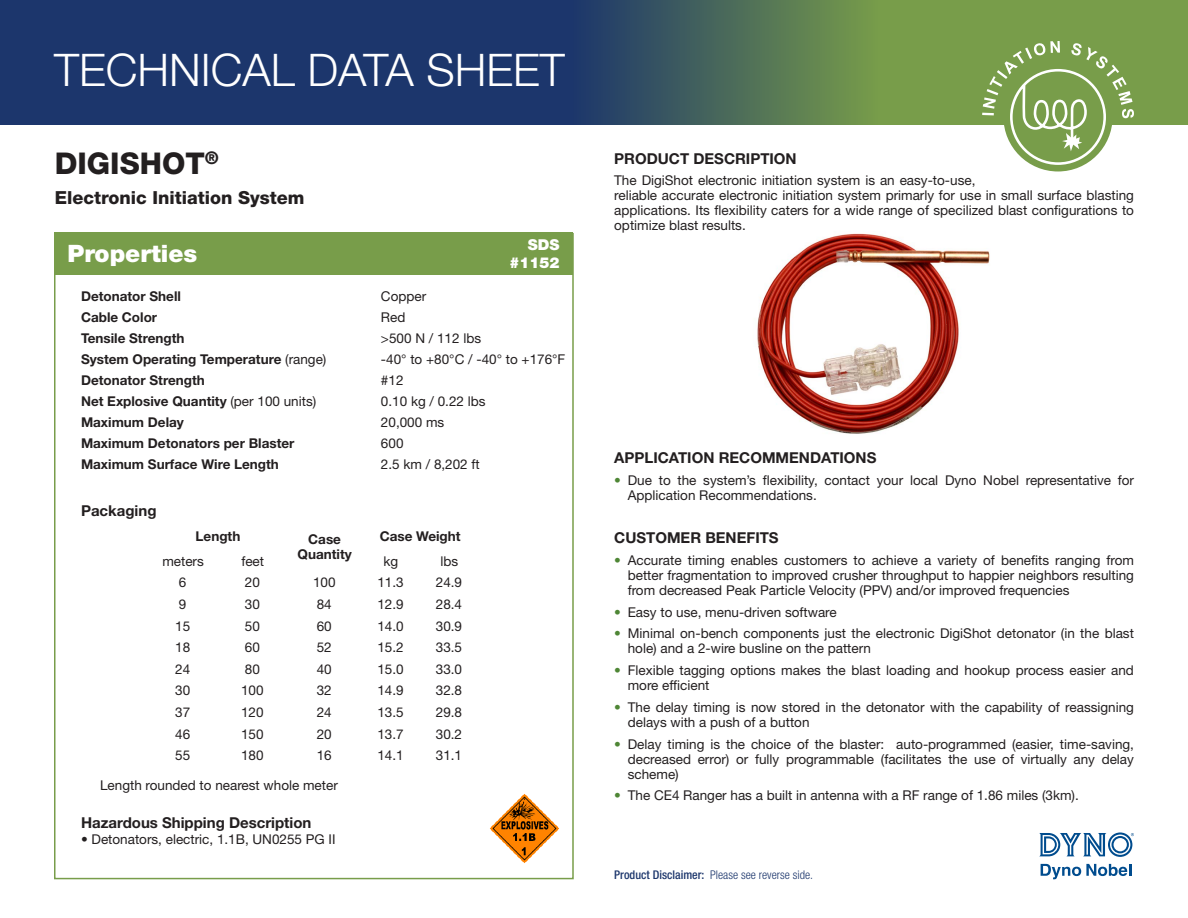
<style>
.page{position:relative;width:1188px;height:918px;background:#fff}
.page>*{position:absolute;margin:0;border:0;box-sizing:border-box;transform-origin:0 0}
.t1{font:300 45px "Helvetica Neue LT Std";color:#fff}
.t2{font:800 30px "Helvetica Neue LT Std";color:#231f20}
.t3{font:900 24px "Helvetica Neue LT Std";color:#fff}
._2__Product_Definiti{font:800 18px "Helvetica Neue LT Std";color:#231f20}
.Heading_1{font:700 15px "Helvetica Neue LT Std";color:#231f20}
.t4{font:900 15px "Helvetica Neue LT Std";color:#fff}
.Heading_1-2{font:13.5px/15px "Helvetica Neue LT Std";color:#231f20}
.Tekniske_spek__10_pk{font:700 13.5px "Helvetica Neue LT Std";color:#231f20}
.Tekniske_spek__10_pk-2{font:13.5px "Helvetica Neue LT Std";color:#231f20}
.Brødtekst__Left_10_p{font:700 13.5px "Helvetica Neue LT Std";color:#231f20}
.Heading_1-3{font:700 13.5px/15px "Helvetica Neue LT Std";color:#231f20;text-align:center}
.Brødtekst__Left_10_p-2{font:13.5px "Helvetica Neue LT Std";color:#231f20}
.t5{font:300 condensed 12px "Helvetica Neue LT Std";color:#1c366c}
.s1{font-weight:400}
.s2{color:#4e8635}
.s3{font-weight:500}
</style>
<div class="page">
<svg style="left:1039px;top:832px;width:95px;height:25px"></svg>
<svg style="left:1041px;top:864px;width:90px;height:15px"></svg>
<div style="left:0;top:0;width:1188px;height:124px;background:#1c366c"></div>
<svg style="left:603px;top:0;width:585px;height:124px;background:#608252"></svg>
<svg style="left:982px;top:41px;width:152px;height:130px"></svg>
<div style="left:54px;top:233px;width:519px;height:42px;background:#789d4a"></div>
<img style="left:757px;top:233px;width:233px;height:201px">
<img style="left:490px;top:794px;width:69px;height:69px">
<h1 class="t1" style="left:54px;top:43px;width:512px">TECHNICAL DATA SHEET</h1>
<p class="t2" style="left:55px;top:146px;width:166px">DIGISHOT<sup>®</sup></p>
<p class="_2__Product_Definiti" style="left:55px;top:187px;width:251px">Electronic Initiation System</p>
<p class="t3" style="left:68px;top:240px;width:131px">Properties</p>
<p class="t4" style="left:528px;top:236px;width:33px">SDS</p>
<p class="t4" style="left:509px;top:254px;width:52px">#1152</p>
<p class="Brødtekst__Left_10_p" style="left:81px;top:288px;width:101px">Detonator Shell</p>
<p class="Brødtekst__Left_10_p-2" style="left:381px;top:289px;width:47px">Copper</p>
<p class="Brødtekst__Left_10_p" style="left:81px;top:309px;width:78px">Cable Color</p>
<p class="Brødtekst__Left_10_p-2" style="left:381px;top:310px;width:26px">Red</p>
<p class="Brødtekst__Left_10_p" style="left:81px;top:330px;width:105px">Tensile Strength</p>
<p class="Brødtekst__Left_10_p-2" style="left:381px;top:331px;width:102px">&gt;500 N / 112 lbs</p>
<p class="Tekniske_spek__10_pk" style="left:81px;top:351px;width:247px">System Operating Temperature <span class="s1">(range)</span></p>
<p class="Tekniske_spek__10_pk-2" style="left:381px;top:352px;width:186px">-40° to +80°C / -40° to +176°F</p>
<p class="Tekniske_spek__10_pk" style="left:81px;top:372px;width:125px">Detonator Strength</p>
<p class="Tekniske_spek__10_pk-2" style="left:381px;top:373px;width:24px">#12</p>
<p class="Tekniske_spek__10_pk" style="left:81px;top:393px;width:237px">Net Explosive Quantity <span class="s1">(per 100 units)</span></p>
<p class="Tekniske_spek__10_pk-2" style="left:381px;top:394px;width:106px">0.10 kg / 0.22 lbs</p>
<p class="Tekniske_spek__10_pk" style="left:81px;top:414px;width:104px">Maximum Delay</p>
<p class="Tekniske_spek__10_pk-2" style="left:381px;top:415px;width:65px">20,000 ms</p>
<p class="Tekniske_spek__10_pk" style="left:81px;top:435px;width:215px">Maximum Detonators per Blaster</p>
<p class="Tekniske_spek__10_pk-2" style="left:381px;top:436px;width:24px">600</p>
<p class="Tekniske_spek__10_pk" style="left:81px;top:456px;width:199px">Maximum Surface Wire Length</p>
<p class="Tekniske_spek__10_pk-2" style="left:381px;top:457px;width:100px">2.5 km / 8,202 ft</p>
<p class="Heading_1" style="left:81px;top:501px;width:77px">Packaging</p>
<p class="Heading_1-3" style="left:196px;top:528px;width:46px">Length</p>
<p class="Heading_1-3" style="left:298px;top:532px;width:56px">Case<br>Quantity</p>
<p class="Heading_1-3" style="left:380px;top:528px;width:82px">Case Weight</p>
<p class="Heading_1-2" style="left:162px;top:553px;width:43px">meters</p>
<p class="Heading_1-2" style="left:241px;top:553px;width:24px">feet</p>
<p class="Heading_1-2" style="left:384px;top:553px;width:16px">kg</p>
<p class="Heading_1-2" style="left:441px;top:553px;width:19px">lbs</p>
<p class="Heading_1-2" style="left:179px;top:575px;width:9px">6</p>
<p class="Heading_1-2" style="left:245px;top:575px;width:17px">20</p>
<p class="Heading_1-2" style="left:313px;top:575px;width:24px">100</p>
<p class="Heading_1-2" style="left:377px;top:575px;width:28px">11.3</p>
<p class="Heading_1-2" style="left:436px;top:575px;width:28px">24.9</p>
<p class="Heading_1-2" style="left:179px;top:597px;width:9px">9</p>
<p class="Heading_1-2" style="left:245px;top:597px;width:17px">30</p>
<p class="Heading_1-2" style="left:317px;top:597px;width:17px">84</p>
<p class="Heading_1-2" style="left:377px;top:597px;width:28px">12.9</p>
<p class="Heading_1-2" style="left:436px;top:597px;width:28px">28.4</p>
<p class="Heading_1-2" style="left:175px;top:618px;width:17px">15</p>
<p class="Heading_1-2" style="left:245px;top:618px;width:17px">50</p>
<p class="Heading_1-2" style="left:317px;top:618px;width:17px">60</p>
<p class="Heading_1-2" style="left:377px;top:618px;width:28px">14.0</p>
<p class="Heading_1-2" style="left:436px;top:618px;width:28px">30.9</p>
<p class="Heading_1-2" style="left:175px;top:640px;width:17px">18</p>
<p class="Heading_1-2" style="left:245px;top:640px;width:17px">60</p>
<p class="Heading_1-2" style="left:317px;top:640px;width:17px">52</p>
<p class="Heading_1-2" style="left:377px;top:640px;width:28px">15.2</p>
<p class="Heading_1-2" style="left:436px;top:640px;width:28px">33.5</p>
<p class="Heading_1-2" style="left:175px;top:661px;width:17px">24</p>
<p class="Heading_1-2" style="left:245px;top:661px;width:17px">80</p>
<p class="Heading_1-2" style="left:317px;top:661px;width:17px">40</p>
<p class="Heading_1-2" style="left:377px;top:661px;width:28px">15.0</p>
<p class="Heading_1-2" style="left:436px;top:661px;width:28px">33.0</p>
<p class="Heading_1-2" style="left:175px;top:683px;width:17px">30</p>
<p class="Heading_1-2" style="left:241px;top:683px;width:24px">100</p>
<p class="Heading_1-2" style="left:317px;top:683px;width:17px">32</p>
<p class="Heading_1-2" style="left:377px;top:683px;width:28px">14.9</p>
<p class="Heading_1-2" style="left:436px;top:683px;width:28px">32.8</p>
<p class="Heading_1-2" style="left:175px;top:705px;width:17px">37</p>
<p class="Heading_1-2" style="left:241px;top:705px;width:24px">120</p>
<p class="Heading_1-2" style="left:317px;top:705px;width:17px">24</p>
<p class="Heading_1-2" style="left:377px;top:705px;width:28px">13.5</p>
<p class="Heading_1-2" style="left:436px;top:705px;width:28px">29.8</p>
<p class="Heading_1-2" style="left:175px;top:726px;width:17px">46</p>
<p class="Heading_1-2" style="left:241px;top:726px;width:24px">150</p>
<p class="Heading_1-2" style="left:317px;top:726px;width:17px">20</p>
<p class="Heading_1-2" style="left:377px;top:726px;width:28px">13.7</p>
<p class="Heading_1-2" style="left:436px;top:726px;width:28px">30.2</p>
<p class="Heading_1-2" style="left:175px;top:748px;width:17px">55</p>
<p class="Heading_1-2" style="left:241px;top:748px;width:24px">180</p>
<p class="Heading_1-2" style="left:317px;top:748px;width:17px">16</p>
<p class="Heading_1-2" style="left:377px;top:748px;width:28px">14.1</p>
<p class="Heading_1-2" style="left:436px;top:748px;width:28px">31.1</p>
<p class="Heading_1-2" style="left:100px;top:778px;width:239px">Length rounded to nearest whole meter</p>
<p class="Heading_1" style="left:81px;top:813px;width:232px">Hazardous Shipping Description</p>
<p class="Heading_1-2" style="left:81px;top:832px;width:256px">• Detonators, electric, 1.1B, UN0255 PG II</p>
<p class="Heading_1" style="left:614px;top:149px;width:184px">PRODUCT DESCRIPTION</p>
<p class="Heading_1-2" style="left:614px;top:173px;width:521px">The DigiShot electronic initiation system is an easy-to-use,<br>reliable accurate electronic initiation system primarly for use in small surface blasting applications. Its flexibility caters for a wide range of specilized blast configurations to optimize blast results.</p>
<p class="Heading_1" style="left:614px;top:448px;width:264px">APPLICATION RECOMMENDATIONS</p>
<p class="Heading_1-2" style="left:628px;top:472px;width:508px;text-indent:-14px"><span class="s2">•</span> Due to the system’s flexibility, contact your local Dyno Nobel representative for<br>Application Recommendations.</p>
<p class="Heading_1" style="left:614px;top:528px;width:166px">CUSTOMER BENEFITS</p>
<p class="Heading_1-2" style="left:628px;top:552px;width:508px;text-align:justify;text-indent:-14px"><span class="s2">•</span> Accurate timing enables customers to achieve a variety of benefits ranging from better fragmentation to improved crusher throughput to happier neighbors resulting from decreased Peak Particle Velocity (PPV) and/or improved frequencies</p>
<p class="Heading_1-2" style="left:614px;top:604px;width:224px"><span class="s2">•</span> Easy to use, menu-driven software</p>
<p class="Heading_1-2" style="left:628px;top:626px;width:508px;text-indent:-14px"><span class="s2">•</span> Minimal on-bench components just the electronic DigiShot detonator (in the blast hole) and a 2-wire busline on the pattern</p>
<p class="Heading_1-2" style="left:628px;top:663px;width:508px;text-indent:-14px"><span class="s2">•</span> Flexible tagging options makes the blast loading and hookup process easier and more efficient</p>
<p class="Heading_1-2" style="left:628px;top:699px;width:508px;text-indent:-14px"><span class="s2">•</span> The delay timing is now stored in the detonator with the capability of reassigning delays with a push of a button</p>
<p class="Heading_1-2" style="left:628px;top:736px;width:508px;text-align:justify;text-indent:-14px"><span class="s2">•</span> Delay timing is the choice of the blaster: auto-programmed (easier, time-saving, decreased error) or fully programmable (facilitates the use of virtually any delay scheme)</p>
<p class="Heading_1-2" style="left:614px;top:788px;width:466px"><span class="s2">•</span> The CE4 Ranger has a built in antenna with a RF range of 1.86 miles (3km).</p>
<p class="t5" style="left:614px;top:868px;width:200px"><span class="s3">Product Disclaimer:</span> Please see reverse side.</p>
</div>
